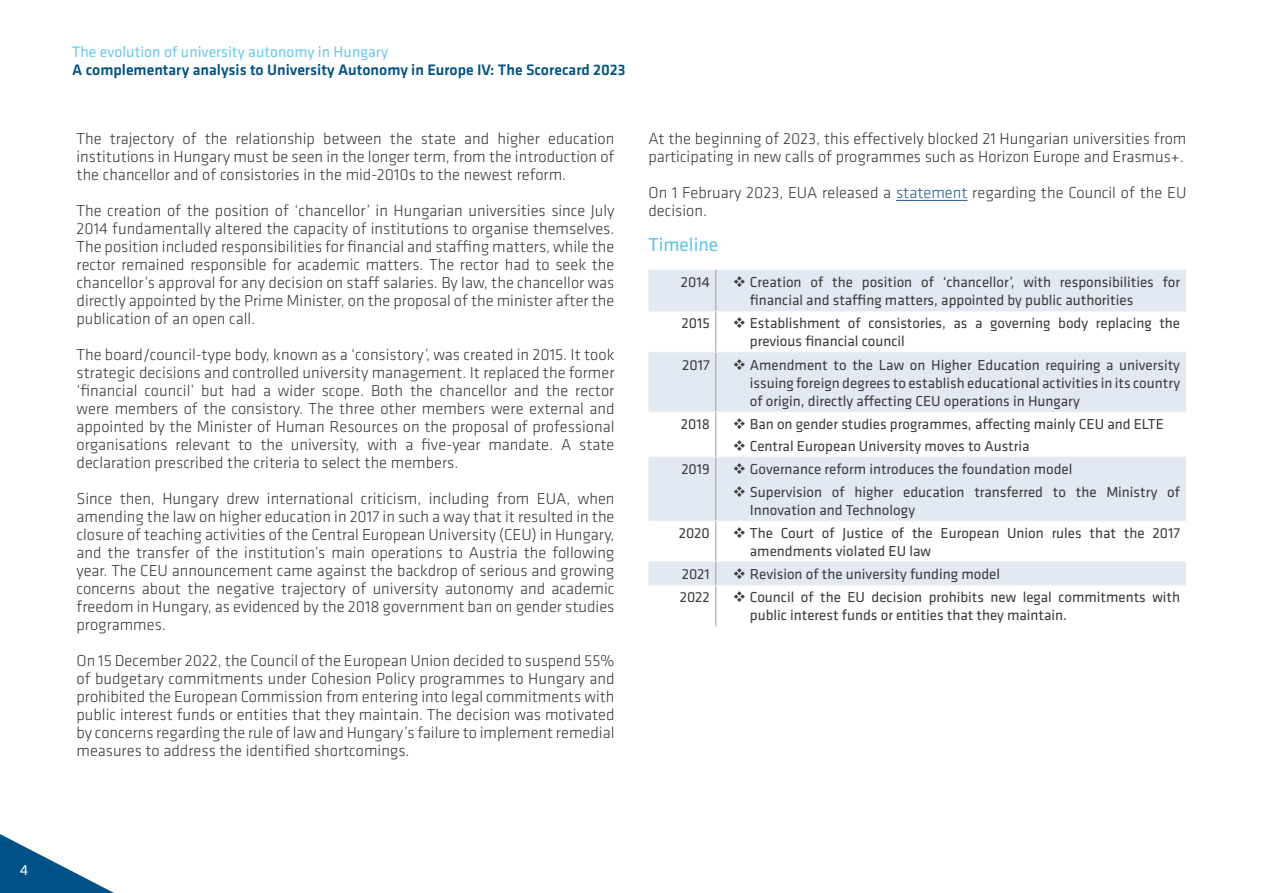
<style>
.page{position:relative;width:1263px;height:893px;background:#fff}
.page>*{position:absolute;margin:0;border:0;box-sizing:border-box;transform-origin:0 0}
.t1{font:19.5px "Klavika Basic";color:#5cc5ea}
.t2{font:300 16.5px/18px "Klavika Basic";color:#3c3c3b;text-align:justify}
.t3{font:500 15.75px "Klavika Basic";color:#005286}
.t4{font:15.75px "Klavika Basic";color:#6ccbec}
.t5{font:15px/18px "Klavika Basic";color:#3c3c3b}
.t6{font:15px "Klavika Basic";color:#fff}
.s1{color:#2a5f91}
</style>
<div class="page">
<svg style="left:0;top:834px;width:114px;height:59px"></svg>
<hr style="left:896px;top:200px;width:71px;height:1px;background:#2a5f91">
<svg style="left:648px;top:270px;width:538px;height:315px;fill:#e3e9f3"></svg>
<hr style="left:648px;top:311px;width:68px;height:1px;background:#ededed">
<hr style="left:648px;top:352px;width:68px;height:1px;background:#ededed">
<hr style="left:648px;top:411px;width:68px;height:1px;background:#ededed">
<hr style="left:648px;top:457px;width:68px;height:1px;background:#ededed">
<hr style="left:648px;top:520px;width:68px;height:1px;background:#ededed">
<hr style="left:648px;top:561px;width:68px;height:1px;background:#ededed">
<hr style="left:648px;top:585px;width:68px;height:1px;background:#ededed">
<hr style="left:715px;top:270px;width:1px;height:41px;background:#9d9d9c">
<hr style="left:715px;top:311px;width:1px;height:41px;background:#9d9d9c">
<hr style="left:715px;top:353px;width:1px;height:58px;background:#9d9d9c">
<hr style="left:715px;top:412px;width:1px;height:45px;background:#9d9d9c">
<hr style="left:715px;top:457px;width:1px;height:63px;background:#9d9d9c">
<hr style="left:715px;top:521px;width:1px;height:40px;background:#9d9d9c">
<svg style="left:715px;top:562px;width:1px;height:23px"></svg>
<hr style="left:715px;top:585px;width:1px;height:41px;background:#9d9d9c">
<hr style="left:716px;top:311px;width:470px;height:1px;background:#ededed">
<hr style="left:716px;top:352px;width:470px;height:1px;background:#ededed">
<hr style="left:716px;top:411px;width:470px;height:1px;background:#ededed">
<hr style="left:716px;top:457px;width:470px;height:1px;background:#ededed">
<hr style="left:716px;top:520px;width:470px;height:1px;background:#ededed">
<hr style="left:716px;top:561px;width:470px;height:1px;background:#ededed">
<hr style="left:716px;top:585px;width:470px;height:1px;background:#ededed">
<svg style="left:734px;top:276px;width:11px;height:11px"></svg>
<svg style="left:734px;top:317px;width:11px;height:11px"></svg>
<svg style="left:734px;top:359px;width:11px;height:11px"></svg>
<svg style="left:734px;top:418px;width:11px;height:11px"></svg>
<svg style="left:734px;top:440px;width:11px;height:11px"></svg>
<svg style="left:734px;top:463px;width:11px;height:11px"></svg>
<svg style="left:734px;top:485px;width:11px;height:12px"></svg>
<svg style="left:734px;top:527px;width:11px;height:11px"></svg>
<svg style="left:734px;top:568px;width:11px;height:11px"></svg>
<p class="t6" style="left:20px;top:860px;width:10px">4</p>
<p class="t4" style="left:72px;top:42px;width:317px">The evolution of university autonomy in Hungary</p>
<p class="t3" style="left:72px;top:59px;width:555px">A complementary analysis to University Autonomy in Europe IV: The Scorecard 2023</p>
<p class="t2" style="left:77px;top:129px;width:539px">The trajectory of the relationship between the state and higher education institutions in Hungary must be seen in the longer term, from the introduction of the chancellor and of consistories in the mid-2010s to the newest reform.</p>
<p class="t2" style="left:77px;top:201px;width:539px">The creation of the position of ‘chancellor’ in Hungarian universities since July 2014 fundamentally altered the capacity of institutions to organise themselves.<br>The position included responsibilities for financial and staffing matters, while the rector remained responsible for academic matters. The rector had to seek the chancellor’s approval for any decision on staff salaries. By law, the chancellor was directly appointed by the Prime Minister, on the proposal of the minister after the publication of an open call.</p>
<p class="t2" style="left:77px;top:345px;width:539px">The board/council-type body, known as a ‘consistory’, was created in 2015. It took strategic decisions and controlled university management. It replaced the former ‘financial council’ but had a wider scope. Both the chancellor and the rector were members of the consistory. The three other members were external and appointed by the Minister of Human Resources on the proposal of professional organisations relevant to the university, with a five-year mandate. A state declaration prescribed the criteria to select the members.</p>
<p class="t2" style="left:77px;top:489px;width:539px">Since then, Hungary drew international criticism, including from EUA, when amending the law on higher education in 2017 in such a way that it resulted in the closure of teaching activities of the Central European University (CEU) in Hungary, and the transfer of the institution’s main operations to Austria the following year. The CEU announcement came against the backdrop of serious and growing concerns about the negative trajectory of university autonomy and academic freedom in Hungary, as evidenced by the 2018 government ban on gender studies programmes.</p>
<p class="t2" style="left:77px;top:651px;width:539px">On 15 December 2022, the Council of the European Union decided to suspend 55% of budgetary commitments under Cohesion Policy programmes to Hungary and prohibited the European Commission from entering into legal commitments with public interest funds or entities that they maintain. The decision was motivated by concerns regarding the rule of law and Hungary’s failure to implement remedial measures to address the identified shortcomings.</p>
<p class="t2" style="left:648px;top:129px;width:539px">At the beginning of 2023, this effectively blocked 21 Hungarian universities from participating in new calls of programmes such as Horizon Europe and Erasmus+.</p>
<p class="t2" style="left:648px;top:183px;width:539px">On 1 February 2023, EUA released a <span class="s1">statement</span> regarding the Council of the EU decision.</p>
<p class="t1" style="left:648px;top:232px;width:71px">Timeline</p>
<p class="t5" style="left:681px;top:273px;width:30px">2014</p>
<p class="t5" style="left:750px;top:273px;width:432px">Creation of the position of ‘chancellor’, with responsibilities for financial and staffing matters, appointed by public authorities</p>
<p class="t5" style="left:681px;top:314px;width:30px">2015</p>
<p class="t5" style="left:750px;top:314px;width:432px">Establishment of consistories, as a governing body replacing the previous financial council</p>
<p class="t5" style="left:682px;top:355px;width:29px">2017</p>
<p class="t5" style="left:750px;top:355px;width:432px;text-align:justify">Amendment to the Law on Higher Education requiring a university issuing foreign degrees to establish educational activities in its country of origin, directly affecting CEU operations in Hungary</p>
<p class="t5" style="left:681px;top:414px;width:30px">2018</p>
<p class="t5" style="left:750px;top:412px;width:415px;line-height:22.2px">Ban on gender studies programmes, affecting mainly CEU and ELTE<br>Central European University moves to Austria</p>
<p class="t5" style="left:681px;top:460px;width:30px">2019</p>
<p class="t5" style="left:750px;top:458px;width:432px;line-height:22.2px">Governance reform introduces the foundation model<br>Supervision of higher education transferred to the Ministry of</p>
<p class="t5" style="left:750px;top:500px;width:167px">Innovation and Technology</p>
<p class="t5" style="left:679px;top:523px;width:33px">2020</p>
<p class="t5" style="left:750px;top:523px;width:432px">The Court of Justice of the European Union rules that the 2017 amendments violated EU law</p>
<p class="t5" style="left:682px;top:565px;width:30px">2021</p>
<p class="t5" style="left:750px;top:565px;width:252px">Revision of the university funding model</p>
<p class="t5" style="left:680px;top:588px;width:32px">2022</p>
<p class="t5" style="left:750px;top:588px;width:432px">Council of the EU decision prohibits new legal commitments with public interest funds or entities that they maintain.</p>
</div>
